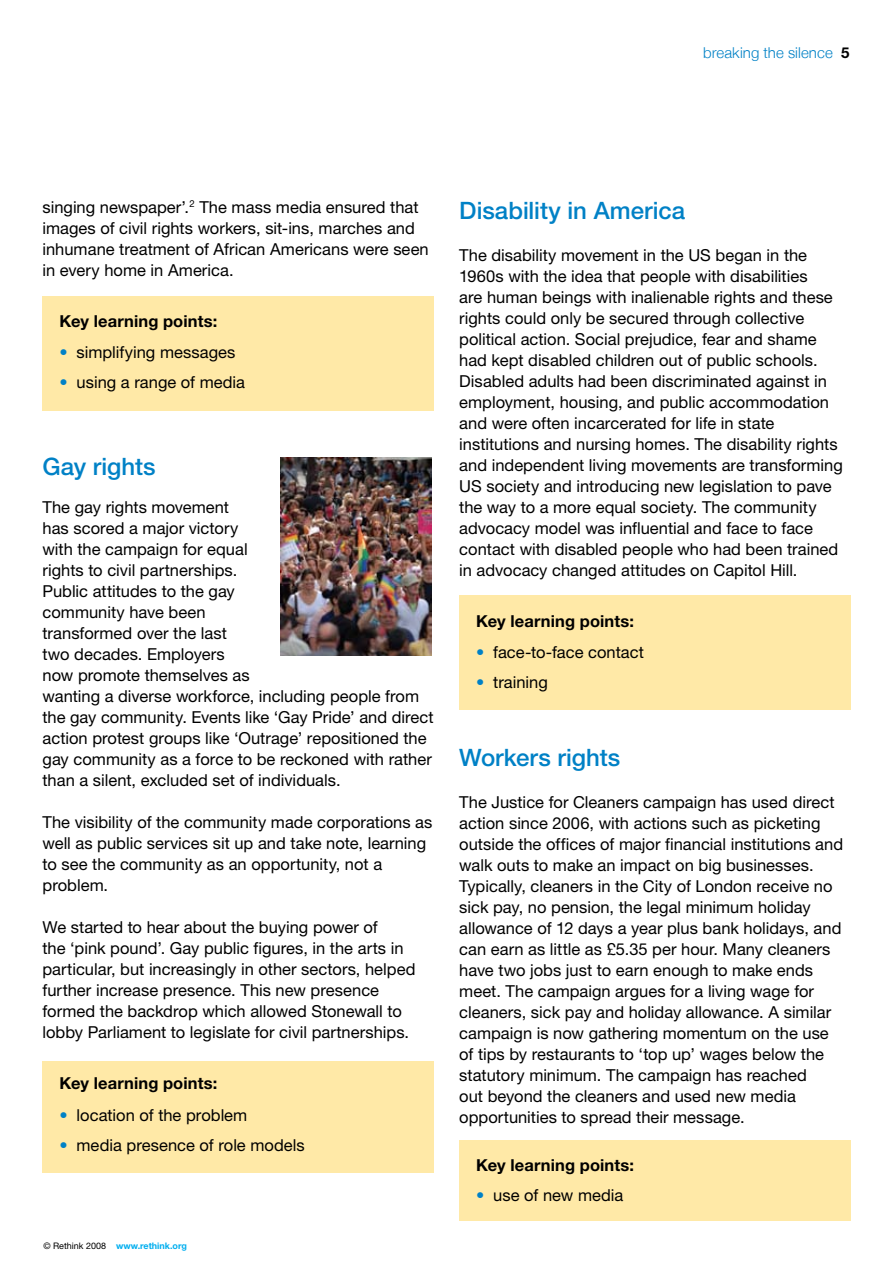
<style>
.page{position:relative;width:893px;height:1263px;background:#fff}
.page>*{position:absolute;margin:0;border:0;box-sizing:border-box;transform-origin:0 0}
.t1{font:500 24px "Helvetica Neue";color:#0081c6}
.t2{font:16.5px/21px "Helvetica Neue";color:#000}
.t3{font:700 16.5px "Helvetica Neue";letter-spacing:.01em;color:#000}
.t4{font:300 15px "Helvetica Neue";letter-spacing:.005em;color:#0081c6}
.t5{font:700 9px "Helvetica Neue";color:#00aeef}
.s1{font-weight:700;color:#000}
.s2{color:#0081c6}
.s3{font-weight:400;color:#000}
</style>
<div class="page">
<div style="left:459px;top:1140px;width:391px;height:80px;background:#ffe9a7"></div>
<div style="left:459px;top:595px;width:391px;height:115px;background:#ffe9a7"></div>
<div style="left:43px;top:1061px;width:391px;height:111px;background:#ffe9a7"></div>
<div style="left:43px;top:296px;width:391px;height:115px;background:#ffe9a7"></div>
<img style="left:280px;top:457px;width:151px;height:198px">
<p class="t4" style="left:703px;top:44px;width:148px">breaking the silence <span class="s1">5</span></p>
<p class="t2" style="left:43px;top:196px;width:388px">singing newspaper’.<sup>2</sup> The mass media ensured that images of civil rights workers, sit-ins, marches and inhumane treatment of African Americans were seen in every home in America.</p>
<p class="t3" style="left:60px;top:311px;width:159px">Key learning points:</p>
<p class="t2" style="left:60px;top:342px;width:177px"><span class="s2">•</span> simplifying messages</p>
<p class="t2" style="left:60px;top:372px;width:187px"><span class="s2">•</span> using a range of media</p>
<h1 class="t1" style="left:43px;top:453px;width:115px">Gay rights</h1>
<p class="t2" style="left:43px;top:496px;width:393px">The gay rights movement<br>has scored a major victory<br>with the campaign for equal<br>rights to civil partnerships.<br>Public attitudes to the gay<br>community have been<br>transformed over the last<br>two decades. Employers<br>now promote themselves as<br>wanting a diverse workforce, including people from the gay community. Events like ‘Gay Pride’ and direct action protest groups like ‘Outrage’ repositioned the gay community as a force to be reckoned with rather than a silent, excluded set of individuals.</p>
<p class="t2" style="left:43px;top:811px;width:391px">The visibility of the community made corporations as well as public services sit up and take note, learning to see the community as an opportunity, not a problem.</p>
<p class="t2" style="left:43px;top:916px;width:374px">We started to hear about the buying power of<br>the ‘pink pound’. Gay public figures, in the arts in particular, but increasingly in other sectors, helped further increase presence. This new presence formed the backdrop which allowed Stonewall to lobby Parliament to legislate for civil partnerships.</p>
<p class="t3" style="left:60px;top:1073px;width:159px">Key learning points:</p>
<p class="t2" style="left:60px;top:1104px;width:189px"><span class="s2">•</span> location of the problem</p>
<p class="t2" style="left:60px;top:1134px;width:247px"><span class="s2">•</span> media presence of role models</p>
<p class="t5" style="left:43px;top:1240px;width:145px"><span class="s3">© Rethink 2008</span> www.rethink.org</p>
<h1 class="t1" style="left:459px;top:196px;width:227px">Disability in America</h1>
<p class="t2" style="left:459px;top:244px;width:385px">The disability movement in the US began in the 1960s with the idea that people with disabilities<br>are human beings with inalienable rights and these rights could only be secured through collective political action. Social prejudice, fear and shame had kept disabled children out of public schools.<br>Disabled adults had been discriminated against in employment, housing, and public accommodation and were often incarcerated for life in state institutions and nursing homes. The disability rights and independent living movements are transforming US society and introducing new legislation to pave the way to a more equal society. The community advocacy model was influential and face to face contact with disabled people who had been trained in advocacy changed attitudes on Capitol Hill.</p>
<p class="t3" style="left:476px;top:611px;width:159px">Key learning points:</p>
<p class="t2" style="left:476px;top:641px;width:169px"><span class="s2">•</span> face-to-face contact</p>
<p class="t2" style="left:476px;top:671px;width:73px"><span class="s2">•</span> training</p>
<h1 class="t1" style="left:459px;top:743px;width:162px">Workers rights</h1>
<p class="t2" style="left:459px;top:791px;width:385px">The Justice for Cleaners campaign has used direct action since 2006, with actions such as picketing outside the offices of major financial institutions and walk outs to make an impact on big businesses.<br>Typically, cleaners in the City of London receive no sick pay, no pension, the legal minimum holiday allowance of 12 days a year plus bank holidays, and can earn as little as £5.35 per hour. Many cleaners have two jobs just to earn enough to make ends meet. The campaign argues for a living wage for cleaners, sick pay and holiday allowance. A similar campaign is now gathering momentum on the use of tips by restaurants to ‘top up’ wages below the statutory minimum. The campaign has reached<br>out beyond the cleaners and used new media opportunities to spread their message.</p>
<p class="t3" style="left:476px;top:1155px;width:159px">Key learning points:</p>
<p class="t2" style="left:476px;top:1184px;width:149px"><span class="s2">•</span> use of new media</p>
</div>
